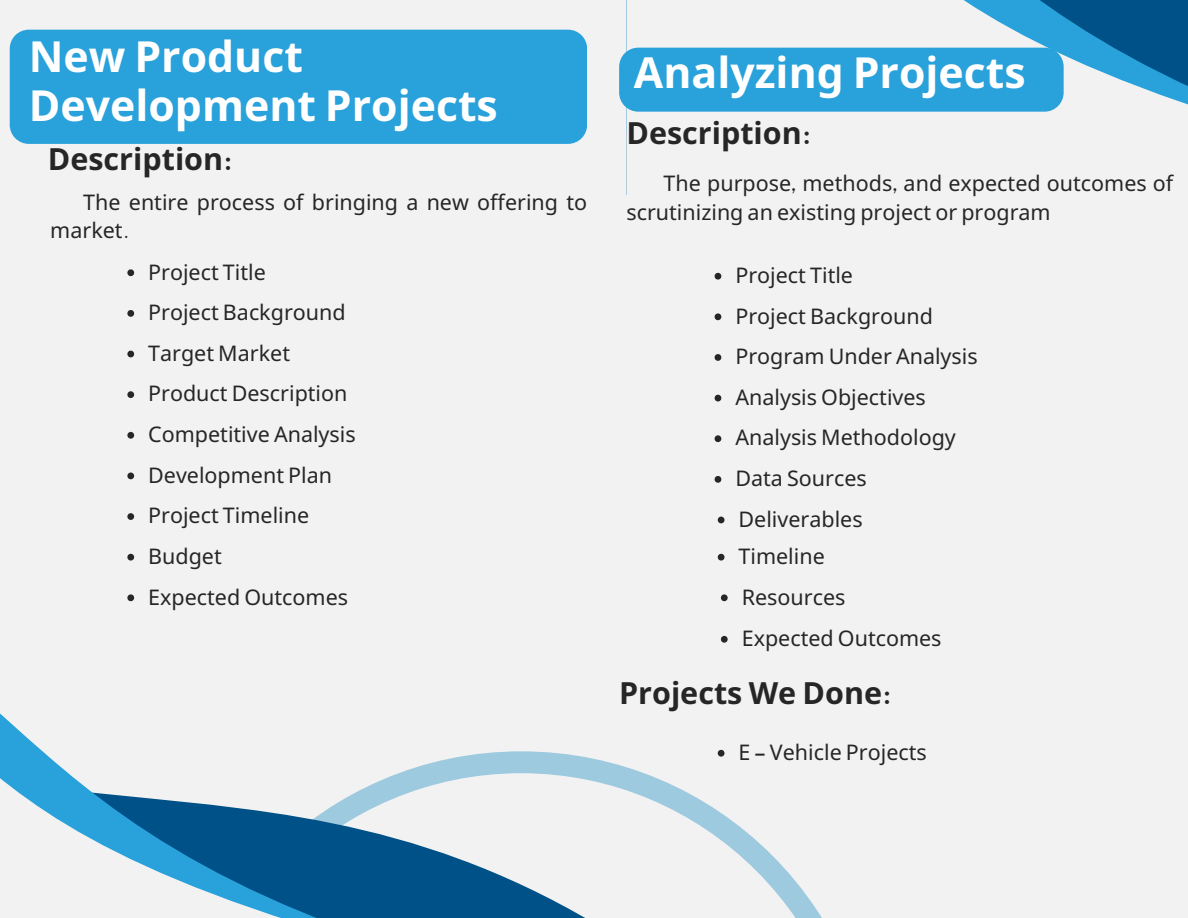
<style>
.page{position:relative;width:1188px;height:918px;background:#f2f2f2}
.page>*{position:absolute;margin:0;border:0;box-sizing:border-box;transform-origin:0 0}
.t1{font:700 42.75px/49.5px "Noto Sans";color:#fff}
.t2{font:700 30.45px "Noto Sans";color:#262626}
.t3{font:21.45px/28.2px "Noto Sans";color:#262626}
.s1{font-family:"Montalaq"}
</style>
<div class="page">
<svg style="left:699px;top:752px;width:123px;height:166px"></svg>
<svg style="left:626px;top:0;width:562px;height:195px"></svg>
<svg style="left:586px;top:757px;width:113px;height:68px"></svg>
<svg style="left:0;top:713px;width:586px;height:205px"></svg>
<div style="left:10px;top:30px;width:577px;height:114px;background:#29a1db"></div>
<svg style="left:127px;top:269px;width:7px;height:7px"></svg>
<svg style="left:127px;top:310px;width:7px;height:7px"></svg>
<svg style="left:127px;top:351px;width:7px;height:6px"></svg>
<svg style="left:127px;top:391px;width:7px;height:7px"></svg>
<svg style="left:127px;top:432px;width:7px;height:7px"></svg>
<svg style="left:127px;top:513px;width:7px;height:7px"></svg>
<svg style="left:127px;top:473px;width:7px;height:6px"></svg>
<svg style="left:127px;top:554px;width:7px;height:7px"></svg>
<div style="left:619px;top:48px;width:445px;height:64px;background:#29a1db"></div>
<svg style="left:715px;top:273px;width:6px;height:7px"></svg>
<svg style="left:715px;top:313px;width:6px;height:7px"></svg>
<svg style="left:715px;top:354px;width:6px;height:7px"></svg>
<svg style="left:715px;top:395px;width:6px;height:6px"></svg>
<svg style="left:715px;top:435px;width:6px;height:7px"></svg>
<svg style="left:715px;top:476px;width:6px;height:7px"></svg>
<svg style="left:718px;top:750px;width:7px;height:7px"></svg>
<svg style="left:127px;top:594px;width:7px;height:7px"></svg>
<svg style="left:718px;top:517px;width:7px;height:6px"></svg>
<svg style="left:718px;top:554px;width:7px;height:7px"></svg>
<svg style="left:721px;top:636px;width:7px;height:7px"></svg>
<svg style="left:721px;top:594px;width:7px;height:7px"></svg>
<h1 class="t1" style="left:29px;top:31px;width:471px">New Product<br>Development Projects</h1>
<h2 class="t2" style="left:48px;top:138px;width:187px">Description<span class="s1">:</span></h2>
<p class="t3" style="left:50px;top:188px;width:538px;text-indent:33px">The entire process of bringing a new offering to market<span class="s1">.</span></p>
<h2 class="t3" style="left:148px;top:257px;width:119px">Project Title</h2>
<h1 class="t3" style="left:148px;top:298px;width:199px">Project Background</h1>
<p class="t3" style="left:148px;top:338px;width:143px">Target Market</p>
<p class="t3" style="left:148px;top:379px;width:201px">Product Description</p>
<p class="t3" style="left:148px;top:420px;width:209px">Competitive Analysis</p>
<p class="t3" style="left:148px;top:460px;width:185px">Development Plan</p>
<p class="t3" style="left:148px;top:501px;width:162px">Project Timeline</p>
<p class="t3" style="left:148px;top:542px;width:75px">Budget</p>
<p class="t3" style="left:148px;top:582px;width:201px">Expected Outcomes</p>
<p class="t1" style="left:634px;top:47px;width:393px">Analyzing Projects</p>
<p class="t2" style="left:626px;top:112px;width:187px">Description<span class="s1">:</span></p>
<p class="t3" style="left:626px;top:168px;width:548px;line-height:29.2px;text-indent:37px">The purpose<span class="s1">,</span> methods<span class="s1">,</span> and expected outcomes of scrutinizing an existing project or program</p>
<p class="t3" style="left:735px;top:261px;width:119px">Project Title</p>
<p class="t3" style="left:735px;top:301px;width:199px">Project Background</p>
<p class="t3" style="left:735px;top:342px;width:244px">Program Under Analysis</p>
<p class="t3" style="left:735px;top:382px;width:192px">Analysis Objectives</p>
<p class="t3" style="left:735px;top:423px;width:222px">Analysis Methodology</p>
<p class="t3" style="left:735px;top:464px;width:133px">Data Sources</p>
<p class="t3" style="left:739px;top:504px;width:126px">Deliverables</p>
<p class="t3" style="left:739px;top:542px;width:88px">Timeline</p>
<p class="t3" style="left:742px;top:582px;width:105px">Resources</p>
<h2 class="t3" style="left:742px;top:624px;width:201px">Expected Outcomes</h2>
<p class="t2" style="left:619px;top:672px;width:275px">Projects We Done<span class="s1">:</span></p>
<p class="t3" style="left:739px;top:738px;width:190px">E <span class="s1">-</span> Vehicle Projects</p>
</div>
